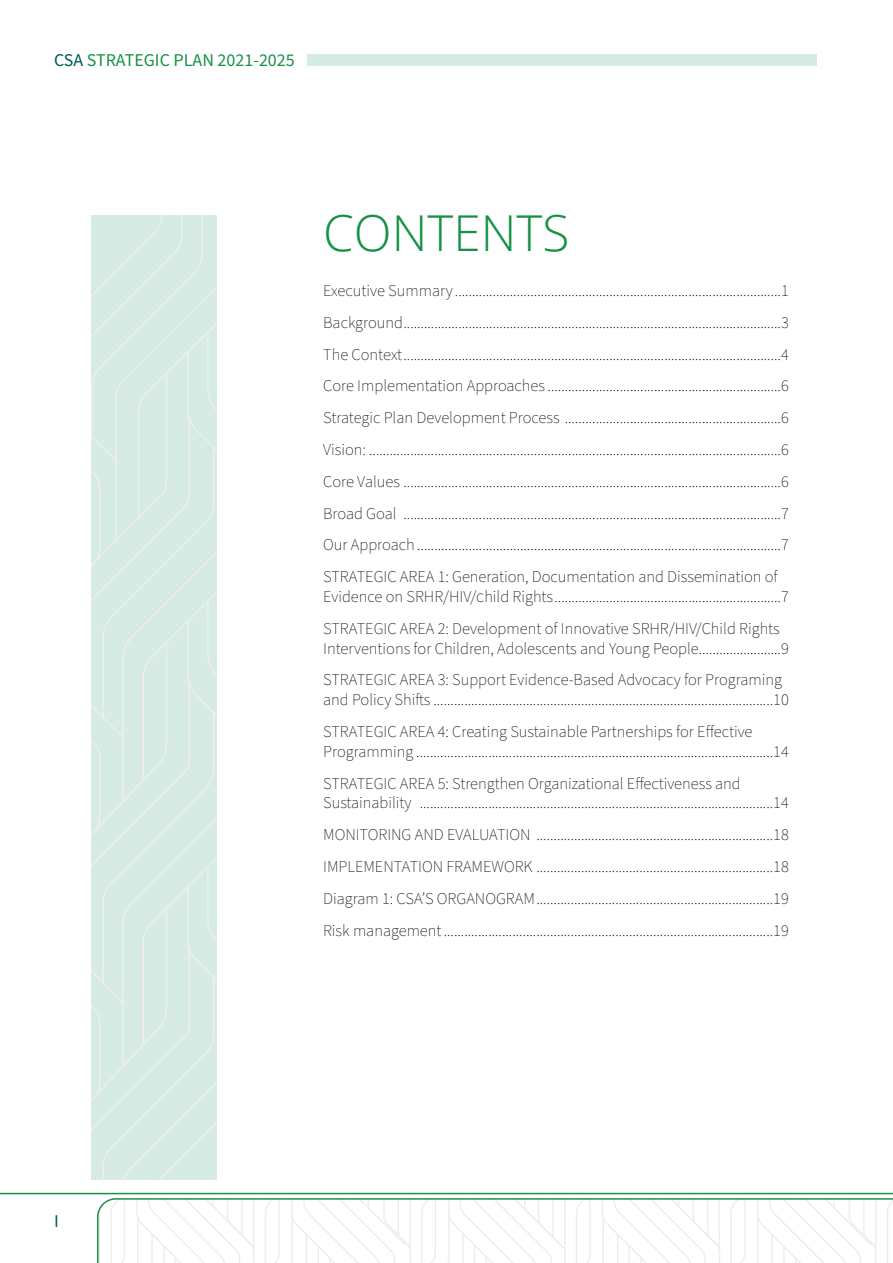
<style>
.page{position:relative;width:893px;height:1263px;background:#fff}
.page>*{position:absolute;margin:0;border:0;box-sizing:border-box;transform-origin:0 0}
.t1{font:300 49.5px "Open Sans";color:#169246}
.t2{font:18px "Source Sans Pro";color:#169246}
.t3{font:18px "Source Sans Pro";color:#005b54}
.t4{font:200 16.5px/31.8px "Source Sans Pro";color:#000}
.s1{color:#005b54}
</style>
<div class="page">
<svg style="left:91px;top:215px;width:126px;height:965px;background:#d7ebe3"></svg>
<hr style="left:0;top:1193px;width:893px;height:1px;background:#169246">
<svg style="left:97px;top:1198px;width:796px;height:65px"></svg>
<div style="left:307px;top:54px;width:509px;height:12px;background:#d6ebe3"></div>
<p class="t2" style="left:54px;top:48px;width:242px"><span class="s1">CSA</span> STRATEGIC PLAN 2021-2025</p>
<h1 class="t1" style="left:323px;top:199px;width:248px">CONTENTS</h1>
<p class="t4" style="left:323px;top:275px;width:467px;text-align:justify">Executive Summary ...............................................................................................1<br>Background..............................................................................................................3<br>The Context..............................................................................................................4<br>Core Implementation Approaches ....................................................................6<br>Strategic Plan Development Process ...............................................................6<br>Vision: ........................................................................................................................6<br>Core Values ..............................................................................................................6<br>Broad Goal ..............................................................................................................7<br>Our Approach ..........................................................................................................7<br>STRATEGIC AREA 1: Generation, Documentation and Dissemination of</p>
<p class="t4" style="left:323px;top:581px;width:467px">Evidence on SRHR/HIV/Child Rights..................................................................7<br>STRATEGIC AREA 2: Development of Innovative SRHR/HIV/Child Rights</p>
<p class="t4" style="left:323px;top:633px;width:467px">Interventions for Children, Adolescents and Young People........................9<br>STRATEGIC AREA 3: Support Evidence-Based Advocacy for Programing</p>
<p class="t4" style="left:323px;top:684px;width:467px">and Policy Shifts ...................................................................................................10<br>STRATEGIC AREA 4: Creating Sustainable Partnerships for Effective</p>
<p class="t4" style="left:323px;top:736px;width:467px">Programming ........................................................................................................14<br>STRATEGIC AREA 5: Strengthen Organizational Effectiveness and</p>
<p class="t4" style="left:323px;top:787px;width:467px;text-align:justify">Sustainability .......................................................................................................14<br>MONITORING AND EVALUATION .....................................................................18<br>IMPLEMENTATION FRAMEWORK .....................................................................18<br>Diagram 1: CSA’S ORGANOGRAM.....................................................................19<br>Risk management................................................................................................19</p>
<p class="t3" style="left:54px;top:1209px;width:6px">I</p>
</div>
